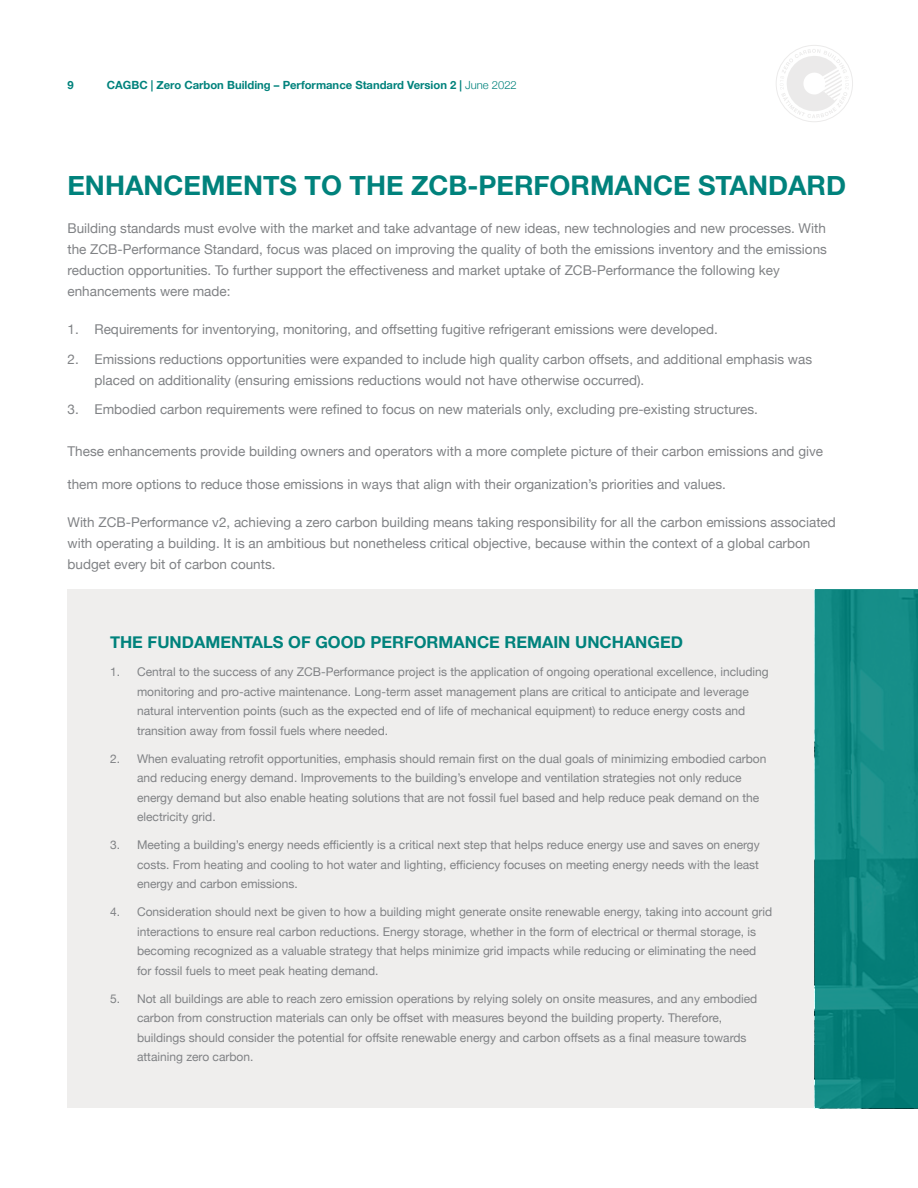
<style>
.page{position:relative;width:918px;height:1188px;background:#fff}
.page>*{position:absolute;margin:0;border:0;box-sizing:border-box;transform-origin:0 0}
.t1{font:700 27px "Helvetica Neue";color:#00827c}
.t2{font:700 16.5px "Helvetica Neue";color:#00827c}
.t3{font:13.5px/21px "Helvetica Neue";color:#808285}
.t4{font:12px/19.5px "Helvetica Neue";color:#808285}
.t5{font:700 11.25px "Helvetica Neue";color:#00827c}
.s1{font-weight:300}
</style>
<div class="page">
<div style="left:68px;top:590px;width:850px;height:518px;background:#efeeed"></div>
<div style="left:776px;top:45px;width:77px;height:77px;border:1px solid #bebbba;border-radius:50%"></div>
<svg style="left:780px;top:49px;width:69px;height:69px"></svg>
<svg style="left:815px;top:590px;width:103px;height:518px;background:#0f8781"></svg>
<p class="t5" style="left:68px;top:76px;width:8px">9</p>
<p class="t5" style="left:107px;top:76px;width:412px">CAGBC | Zero Carbon Building – Performance Standard Version 2 | <span class="s1">June 2022</span></p>
<h2 class="t1" style="left:68px;top:164px;width:780px">ENHANCEMENTS TO THE ZCB-PERFORMANCE STANDARD</h2>
<p class="t3" style="left:68px;top:219px;width:760px">Building standards must evolve with the market and take advantage of new ideas, new technologies and new processes. With</p>
<p class="t3" style="left:68px;top:240px;width:761px">the ZCB-Performance Standard, focus was placed on improving the quality of both the emissions inventory and the emissions</p>
<p class="t3" style="left:68px;top:261px;width:714px">reduction opportunities. To further support the effectiveness and market uptake of ZCB-Performance the following key</p>
<p class="t3" style="left:68px;top:282px;width:165px">enhancements were made:</p>
<p class="t3" style="left:68px;top:320px;width:652px">1. Requirements for inventorying, monitoring, and offsetting fugitive refrigerant emissions were developed.</p>
<p class="t3" style="left:94px;top:349px;width:719px;text-indent:-27px">2. Emissions reductions opportunities were expanded to include high quality carbon offsets, and additional emphasis was placed on additionality (ensuring emissions reductions would not have otherwise occurred).</p>
<p class="t3" style="left:68px;top:400px;width:692px">3. Embodied carbon requirements were refined to focus on new materials only, excluding pre-existing structures.</p>
<p class="t3" style="left:68px;top:441px;width:757px">These enhancements provide building owners and operators with a more complete picture of their carbon emissions and give</p>
<p class="t3" style="left:68px;top:474px;width:660px">them more options to reduce those emissions in ways that align with their organization’s priorities and values.</p>
<p class="t3" style="left:68px;top:512px;width:770px">With ZCB-Performance v2, achieving a zero carbon building means taking responsibility for all the carbon emissions associated</p>
<p class="t3" style="left:68px;top:533px;width:744px">with operating a building. It is an ambitious but nonetheless critical objective, because within the context of a global carbon budget every bit of carbon counts.</p>
<p class="t2" style="left:110px;top:629px;width:574px">THE FUNDAMENTALS OF GOOD PERFORMANCE REMAIN UNCHANGED</p>
<p class="t4" style="left:137px;top:663px;width:633px;text-indent:-27px">1. Central to the success of any ZCB-Performance project is the application of ongoing operational excellence, including monitoring and pro-active maintenance. Long-term asset management plans are critical to anticipate and leverage natural intervention points (such as the expected end of life of mechanical equipment) to reduce energy costs and transition away from fossil fuels where needed.</p>
<p class="t4" style="left:110px;top:749px;width:658px;text-align:center">2. When evaluating retrofit opportunities, emphasis should remain first on the dual goals of minimizing embodied carbon and reducing energy demand. Improvements to the building’s envelope and ventilation strategies not only reduce</p>
<p class="t4" style="left:137px;top:788px;width:624px">energy demand but also enable heating solutions that are not fossil fuel based and help reduce peak demand on the electricity grid.</p>
<p class="t4" style="left:110px;top:836px;width:651px;text-align:right">3. Meeting a building’s energy needs efficiently is a critical next step that helps reduce energy use and saves on energy costs. From heating and cooling to hot water and lighting, efficiency focuses on meeting energy needs with the least</p>
<p class="t4" style="left:137px;top:875px;width:162px">energy and carbon emissions.</p>
<p class="t4" style="left:137px;top:903px;width:637px;text-indent:-27px">4. Consideration should next be given to how a building might generate onsite renewable energy, taking into account grid interactions to ensure real carbon reductions. Energy storage, whether in the form of electrical or thermal storage, is becoming recognized as a valuable strategy that helps minimize grid impacts while reducing or eliminating the need for fossil fuels to meet peak heating demand.</p>
<p class="t4" style="left:110px;top:989px;width:649px">5. Not all buildings are able to reach zero emission operations by relying solely on onsite measures, and any embodied</p>
<p class="t4" style="left:137px;top:1009px;width:611px">carbon from construction materials can only be offset with measures beyond the building property. Therefore, buildings should consider the potential for offsite renewable energy and carbon offsets as a final measure towards</p>
<p class="t4" style="left:137px;top:1048px;width:118px">attaining zero carbon.</p>
</div>
